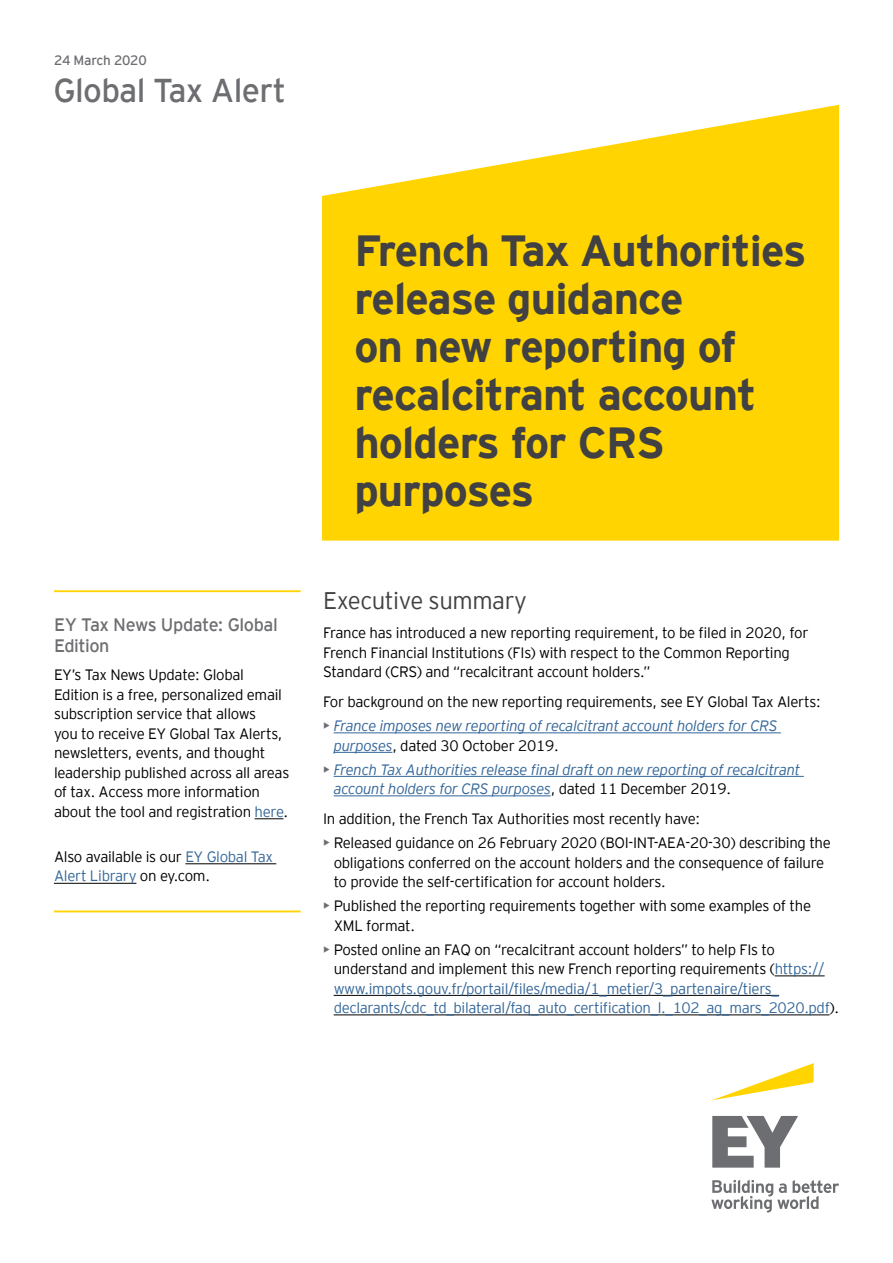
<style>
.page{position:relative;width:893px;height:1263px;background:#fff}
.page>*{position:absolute;margin:0;border:0;box-sizing:border-box;transform-origin:0 0}
.t1{font:700 43.5px/48px "EY Interstate";letter-spacing:-.02em;color:#414042}
.t2{font:33px "EY Interstate";letter-spacing:-.02em;color:#6d6e71}
.t3{font:300 24px "EY Interstate";letter-spacing:-.02em;color:#414042}
.t4{font:18px/21px "EY Interstate";letter-spacing:-.025em;color:#6d6e71}
.t5{font:300 15px/19.5px "EY Interstate";letter-spacing:-.02em;color:#000}
.t6{font:300 15px/19.5px "EY Interstate";letter-spacing:-.02em;color:#369}
.t7{font:italic 300 15px/19.5px "EY Interstate";letter-spacing:-.02em;color:#369}
.t8{font:13.5px "EY Interstate";letter-spacing:-.02em;color:#6d6e71}
.s1{color:#369}
.s2{font-weight:400;font-style:normal;color:#6d6e71}
.s3{font-style:normal;color:#000}
.s4{font-weight:400;color:#6d6e71}
.s5{color:#000}
</style>
<div class="page">
<svg style="left:322px;top:105px;width:517px;height:436px;background:#ffd81a"></svg>
<hr style="left:334px;top:733px;width:447px;height:1px;background:#369">
<hr style="left:334px;top:752px;width:58px;height:1px;background:#369">
<hr style="left:334px;top:776px;width:470px;height:1px;background:#369">
<hr style="left:334px;top:796px;width:217px;height:1px;background:#369">
<hr style="left:775px;top:976px;width:50px;height:1px;background:#000">
<hr style="left:334px;top:995px;width:445px;height:1px;background:#000">
<hr style="left:334px;top:1015px;width:495px;height:1px;background:#000">
<hr style="left:54px;top:590px;width:247px;height:2px;background:#ffd400">
<svg style="left:255px;top:818px;width:28px;height:1px"></svg>
<hr style="left:185px;top:863px;width:91px;height:1px;background:#000">
<hr style="left:54px;top:883px;width:82px;height:1px;background:#000">
<hr style="left:54px;top:910px;width:247px;height:2px;background:#ffd400">
<svg style="left:713px;top:1063px;width:101px;height:37px"></svg>
<svg style="left:711px;top:1116px;width:128px;height:96px"></svg>
<p class="t8" style="left:54px;top:50px;width:94px">24 March 2020</p>
<h2 class="t2" style="left:53px;top:67px;width:234px">Global Tax Alert</h2>
<p class="t4" style="left:54px;top:613px;width:225px">EY Tax News Update: Global<br>Edition</p>
<p class="t5" style="left:54px;top:664px;width:237px">EY’s Tax News Update: Global Edition is a free, personalized email subscription service that allows<br>you to receive EY Global Tax Alerts, newsletters, events, and thought leadership published across all areas of tax. Access more information about the tool and registration <span class="s1">here</span>.</p>
<p class="t5" style="left:54px;top:846px;width:221px">Also available is our <span class="s1">EY Global Tax<br>Alert Library</span> on ey.com.</p>
<h1 class="t1" style="left:354px;top:224px;width:454px">French Tax Authorities release guidance<br>on new reporting of recalcitrant account holders for CRS purposes</h1>
<h3 class="t3" style="left:323px;top:584px;width:205px">Executive summary</h3>
<p class="t5" style="left:323px;top:622px;width:487px">France has introduced a new reporting requirement, to be filed in 2020, for<br>French Financial Institutions (FIs) with respect to the Common Reporting<br>Standard (CRS) and “recalcitrant account holders.”</p>
<p class="t5" style="left:323px;top:691px;width:499px">For background on the new reporting requirements, see EY Global Tax Alerts:</p>
<p class="t7" style="left:334px;top:715px;width:445px;text-indent:-10px"><span class="s2">•</span> France imposes new reporting of recalcitrant account holders for CRS purposes<span class="s3">, dated 30 October 2019.</span></p>
<p class="t7" style="left:334px;top:758px;width:468px;text-indent:-10px"><span class="s2">•</span> French Tax Authorities release final draft on new reporting of recalcitrant account holders for CRS purposes<span class="s3">, dated 11 December 2019.</span></p>
<p class="t5" style="left:323px;top:808px;width:379px">In addition, the French Tax Authorities most recently have:</p>
<p class="t5" style="left:334px;top:832px;width:499px;text-indent:-10px"><span class="s4">•</span> Released guidance on 26 February 2020 (BOI-INT-AEA-20-30) describing the obligations conferred on the account holders and the consequence of failure to provide the self-certification for account holders.</p>
<p class="t5" style="left:334px;top:895px;width:479px;text-indent:-10px"><span class="s4">•</span> Published the reporting requirements together with some examples of the<br>XML format.</p>
<p class="t6" style="left:334px;top:938px;width:507px;text-indent:-10px"><span class="s4">•</span> <span class="s5">Posted online an FAQ on “recalcitrant account holders” to help FIs to understand and implement this new French reporting requirements (</span>https:// www.impots.gouv.fr/portail/files/media/1_metier/3_partenaire/tiers_ declarants/cdc_td_bilateral/faq_auto_certification_l._102_ag_mars_2020.pdf<span class="s5">).</span></p>
</div>
